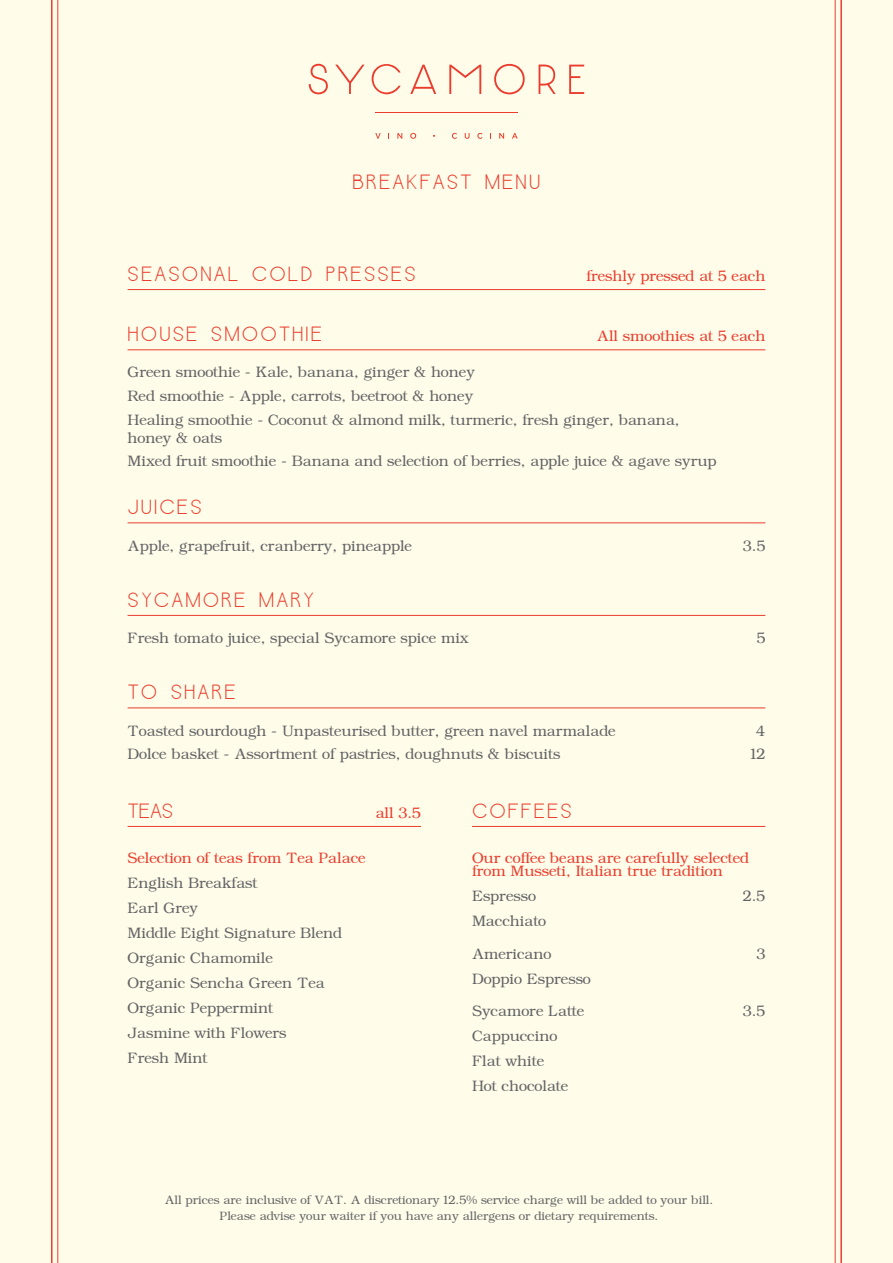
<style>
.page{position:relative;width:893px;height:1263px;background:#fffde9}
.page>*{position:absolute;margin:0;border:0;box-sizing:border-box;transform-origin:0 0}
.Section_Heading{font:21px "Tea Pot";letter-spacing:.1em;color:#ea3d2f}
.Item_name{font:15px "ER Bukinist 866";color:#636366}
.Item_name-2{font:15px/13.5px "ER Bukinist 866";color:#ea3d2f}
.Section_Heading-2{font:15px "ER Bukinist 866";color:#ea3d2f}
.Item_name-3{font:12px "ER Bukinist 866";color:#636366}
</style>
<div class="page">
<hr style="left:51px;top:0;width:2px;height:1263px;background:#ea3d2f">
<hr style="left:57px;top:0;width:1px;height:1263px;background:#ea3d2f">
<hr style="left:840px;top:0;width:2px;height:1263px;background:#ea3d2f">
<hr style="left:835px;top:0;width:1px;height:1263px;background:#ea3d2f">
<hr style="left:375px;top:112px;width:143px;height:1px;background:#ea3d2f">
<svg style="left:375px;top:133px;width:6px;height:6px"></svg>
<svg style="left:397px;top:133px;width:5px;height:6px"></svg>
<svg style="left:410px;top:133px;width:6px;height:6px"></svg>
<svg style="left:452px;top:133px;width:5px;height:6px"></svg>
<svg style="left:465px;top:133px;width:5px;height:6px"></svg>
<svg style="left:477px;top:133px;width:5px;height:6px"></svg>
<svg style="left:499px;top:133px;width:5px;height:6px"></svg>
<svg style="left:512px;top:133px;width:6px;height:6px"></svg>
<svg style="left:309px;top:64px;width:19px;height:30px"></svg>
<svg style="left:335px;top:65px;width:30px;height:29px"></svg>
<svg style="left:372px;top:64px;width:29px;height:30px"></svg>
<svg style="left:410px;top:65px;width:26px;height:29px"></svg>
<svg style="left:449px;top:65px;width:32px;height:29px"></svg>
<svg style="left:494px;top:64px;width:31px;height:30px"></svg>
<svg style="left:539px;top:65px;width:17px;height:29px"></svg>
<svg style="left:569px;top:65px;width:15px;height:29px"></svg>
<hr style="left:128px;top:289px;width:637px;height:1px;background:#ea3d2f">
<hr style="left:128px;top:349px;width:637px;height:1px;background:#ea3d2f">
<hr style="left:128px;top:522px;width:637px;height:1px;background:#ea3d2f">
<hr style="left:128px;top:615px;width:637px;height:1px;background:#ea3d2f">
<hr style="left:128px;top:707px;width:637px;height:1px;background:#ea3d2f">
<hr style="left:128px;top:826px;width:293px;height:1px;background:#ea3d2f">
<hr style="left:472px;top:826px;width:293px;height:1px;background:#ea3d2f">
<p class="Section_Heading" style="left:352px;top:171px;width:189px">BREAKFAST MENU</p>
<p class="Section_Heading" style="left:128px;top:263px;width:290px">SEASONAL COLD PRESSES</p>
<p class="Section_Heading-2" style="left:586px;top:268px;width:181px">freshly pressed at 5 each</p>
<p class="Section_Heading" style="left:128px;top:323px;width:196px">HOUSE SMOOTHIE</p>
<p class="Section_Heading-2" style="left:597px;top:328px;width:170px">All smoothies at 5 each</p>
<p class="Item_name" style="left:128px;top:364px;width:349px">Green smoothie - Kale, banana, ginger &amp; honey</p>
<p class="Item_name" style="left:128px;top:388px;width:347px">Red smoothie - Apple, carrots, beetroot &amp; honey</p>
<p class="Item_name" style="left:128px;top:412px;width:554px">Healing smoothie - Coconut &amp; almond milk, turmeric, fresh ginger, banana,</p>
<p class="Item_name" style="left:128px;top:430px;width:96px">honey &amp; oats</p>
<p class="Item_name" style="left:128px;top:453px;width:591px">Mixed fruit smoothie - Banana and selection of berries, apple juice &amp; agave syrup</p>
<p class="Section_Heading" style="left:128px;top:496px;width:76px">JUICES</p>
<p class="Item_name" style="left:128px;top:537px;width:286px">Apple, grapefruit, cranberry, pineapple</p>
<p class="Item_name" style="left:743px;top:537px;width:24px">3.5</p>
<p class="Section_Heading" style="left:128px;top:589px;width:188px">SYCAMORE MARY</p>
<p class="Item_name" style="left:128px;top:630px;width:343px">Fresh tomato juice, special Sycamore spice mix</p>
<p class="Item_name" style="left:757px;top:630px;width:10px">5</p>
<p class="Section_Heading" style="left:128px;top:682px;width:110px">TO SHARE</p>
<p class="Item_name" style="left:128px;top:722px;width:490px">Toasted sourdough - Unpasteurised butter, green navel marmalade</p>
<p class="Item_name" style="left:756px;top:722px;width:11px">4</p>
<p class="Item_name" style="left:128px;top:746px;width:434px">Dolce basket - Assortment of pastries, doughnuts &amp; biscuits</p>
<p class="Item_name" style="left:750px;top:746px;width:16px">12</p>
<p class="Section_Heading" style="left:128px;top:800px;width:47px">TEAS</p>
<p class="Section_Heading-2" style="left:376px;top:804px;width:47px">all 3.5</p>
<p class="Item_name-2" style="left:128px;top:851px;width:240px">Selection of teas from Tea Palace</p>
<p class="Item_name" style="left:128px;top:874px;width:131px">English Breakfast</p>
<p class="Item_name" style="left:128px;top:899px;width:72px">Earl Grey</p>
<p class="Item_name" style="left:128px;top:924px;width:216px">Middle Eight Signature Blend</p>
<p class="Item_name" style="left:128px;top:949px;width:147px">Organic Chamomile</p>
<p class="Item_name" style="left:128px;top:974px;width:199px">Organic Sencha Green Tea</p>
<p class="Item_name" style="left:128px;top:999px;width:147px">Organic Peppermint</p>
<p class="Item_name" style="left:128px;top:1024px;width:161px">Jasmine with Flowers</p>
<p class="Item_name" style="left:128px;top:1049px;width:81px">Fresh Mint</p>
<p class="Section_Heading" style="left:472px;top:800px;width:101px">COFFEES</p>
<p class="Item_name-2" style="left:472px;top:851px;width:279px">Our coffee beans are carefully selected from Musseti, Italian true tradition</p>
<p class="Item_name" style="left:472px;top:888px;width:65px">Espresso</p>
<p class="Item_name" style="left:743px;top:888px;width:24px">2.5</p>
<p class="Item_name" style="left:472px;top:913px;width:76px">Macchiato</p>
<p class="Item_name" style="left:472px;top:945px;width:81px">Americano</p>
<p class="Item_name" style="left:756px;top:945px;width:10px">3</p>
<p class="Item_name" style="left:472px;top:970px;width:120px">Doppio Espresso</p>
<p class="Item_name" style="left:472px;top:1003px;width:114px">Sycamore Latte</p>
<p class="Item_name" style="left:743px;top:1003px;width:24px">3.5</p>
<p class="Item_name" style="left:472px;top:1028px;width:87px">Cappuccino</p>
<p class="Item_name" style="left:472px;top:1053px;width:74px">Flat white</p>
<p class="Item_name" style="left:472px;top:1078px;width:98px">Hot chocolate</p>
<p class="Item_name-3" style="left:165px;top:1193px;width:550px">All prices are inclusive of VAT. A discretionary 12.5% service charge will be added to your bill.</p>
<p class="Item_name-3" style="left:220px;top:1210px;width:440px">Please advise your waiter if you have any allergens or dietary requirements.</p>
</div>
